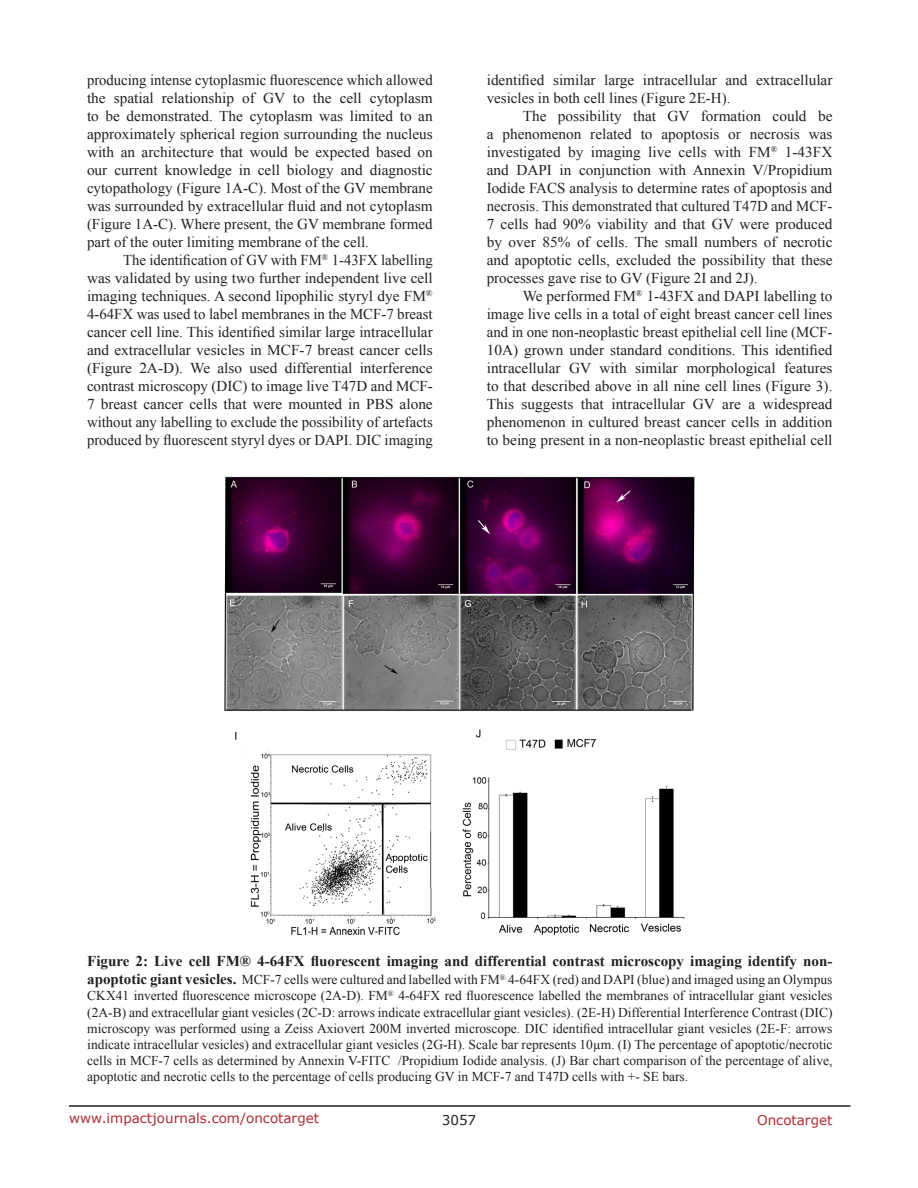
<style>
.page{position:relative;width:918px;height:1188px;background:#fff}
.page>*{position:absolute;margin:0;border:0;box-sizing:border-box;transform-origin:0 0}
.BodyText{font:15px/18px "Times New Roman";color:#221f22;text-align:justify}
.FigureText{font:700 15px "Times New Roman";color:#221f22}
.FigureText-2{font:13.5px/16.2px "Times New Roman";color:#221f22;text-align:justify}
.t1{font:13.5px "Verdana";color:#ac2b31}
.t2{font:13.5px "Verdana";color:#221f22}
.s1{font-weight:700;font-size:15px}
</style>
<div class="page">
<hr style="left:69px;top:1105px;width:781px;height:2px;background:#231f20">
<img style="left:224px;top:476px;width:471px;height:459px">
<p class="BodyText" style="left:87px;top:71px;width:347px">producing intense cytoplasmic fluorescence which allowed the spatial relationship of GV to the cell cytoplasm to be demonstrated. The cytoplasm was limited to an approximately spherical region surrounding the nucleus with an architecture that would be expected based on our current knowledge in cell biology and diagnostic cytopathology (Figure 1A-C). Most of the GV membrane was surrounded by extracellular fluid and not cytoplasm (Figure 1A-C). Where present, the GV membrane formed part of the outer limiting membrane of the cell.</p>
<p class="BodyText" style="left:87px;top:251px;width:347px;text-indent:36px">The identification of GV with FM<sup>®</sup> 1-43FX labelling was validated by using two further independent live cell imaging techniques. A second lipophilic styryl dye FM<sup>® </sup>4-64FX was used to label membranes in the MCF-7 breast cancer cell line. This identified similar large intracellular and extracellular vesicles in MCF-7 breast cancer cells (Figure 2A-D). We also used differential interference contrast microscopy (DIC) to image live T47D and MCF-7 breast cancer cells that were mounted in PBS alone without any labelling to exclude the possibility of artefacts produced by fluorescent styryl dyes or DAPI. DIC imaging</p>
<p class="BodyText" style="left:487px;top:71px;width:347px">identified similar large intracellular and extracellular vesicles in both cell lines (Figure 2E-H).</p>
<p class="BodyText" style="left:487px;top:107px;width:347px;text-indent:36px">The possibility that GV formation could be a phenomenon related to apoptosis or necrosis was investigated by imaging live cells with FM<sup>®</sup> 1-43FX and DAPI in conjunction with Annexin V/Propidium Iodide FACS analysis to determine rates of apoptosis and necrosis. This demonstrated that cultured T47D and MCF-7 cells had 90% viability and that GV were produced by over 85% of cells. The small numbers of necrotic and apoptotic cells, excluded the possibility that these processes gave rise to GV (Figure 2I and 2J).</p>
<p class="BodyText" style="left:487px;top:287px;width:347px;text-indent:36px">We performed FM<sup>®</sup> 1-43FX and DAPI labelling to image live cells in a total of eight breast cancer cell lines and in one non-neoplastic breast epithelial cell line (MCF-10A) grown under standard conditions. This identified intracellular GV with similar morphological features to that described above in all nine cell lines (Figure 3).<br>This suggests that intracellular GV are a widespread phenomenon in cultured breast cancer cells in addition to being present in a non-neoplastic breast epithelial cell</p>
<p class="FigureText" style="left:87px;top:951px;width:747px">Figure 2: Live cell FM® 4-64FX fluorescent imaging and differential contrast microscopy imaging identify non-</p>
<p class="FigureText-2" style="left:87px;top:971px;width:747px"><span class="s1">apoptotic giant vesicles.</span> MCF-7 cells were cultured and labelled with FM<sup>®</sup> 4-64FX (red) and DAPI (blue) and imaged using an Olympus CKX41 inverted fluorescence microscope (2A-D). FM<sup>®</sup> 4-64FX red fluorescence labelled the membranes of intracellular giant vesicles (2A-B) and extracellular giant vesicles (2C-D: arrows indicate extracellular giant vesicles). (2E-H) Differential Interference Contrast (DIC) microscopy was performed using a Zeiss Axiovert 200M inverted microscope. DIC identified intracellular giant vesicles (2E-F: arrows indicate intracellular vesicles) and extracellular giant vesicles (2G-H). Scale bar represents 10µm. (I) The percentage of apoptotic/necrotic cells in MCF-7 cells as determined by Annexin V-FITC /Propidium Iodide analysis. (J) Bar chart comparison of the percentage of alive, apoptotic and necrotic cells to the percentage of cells producing GV in MCF-7 and T47D cells with +- SE bars.</p>
<p class="t1" style="left:69px;top:1109px;width:252px">www.impactjournals.com/oncotarget</p>
<p class="t2" style="left:442px;top:1111px;width:36px">3057</p>
<p class="t1" style="left:757px;top:1111px;width:77px">Oncotarget</p>
</div>
